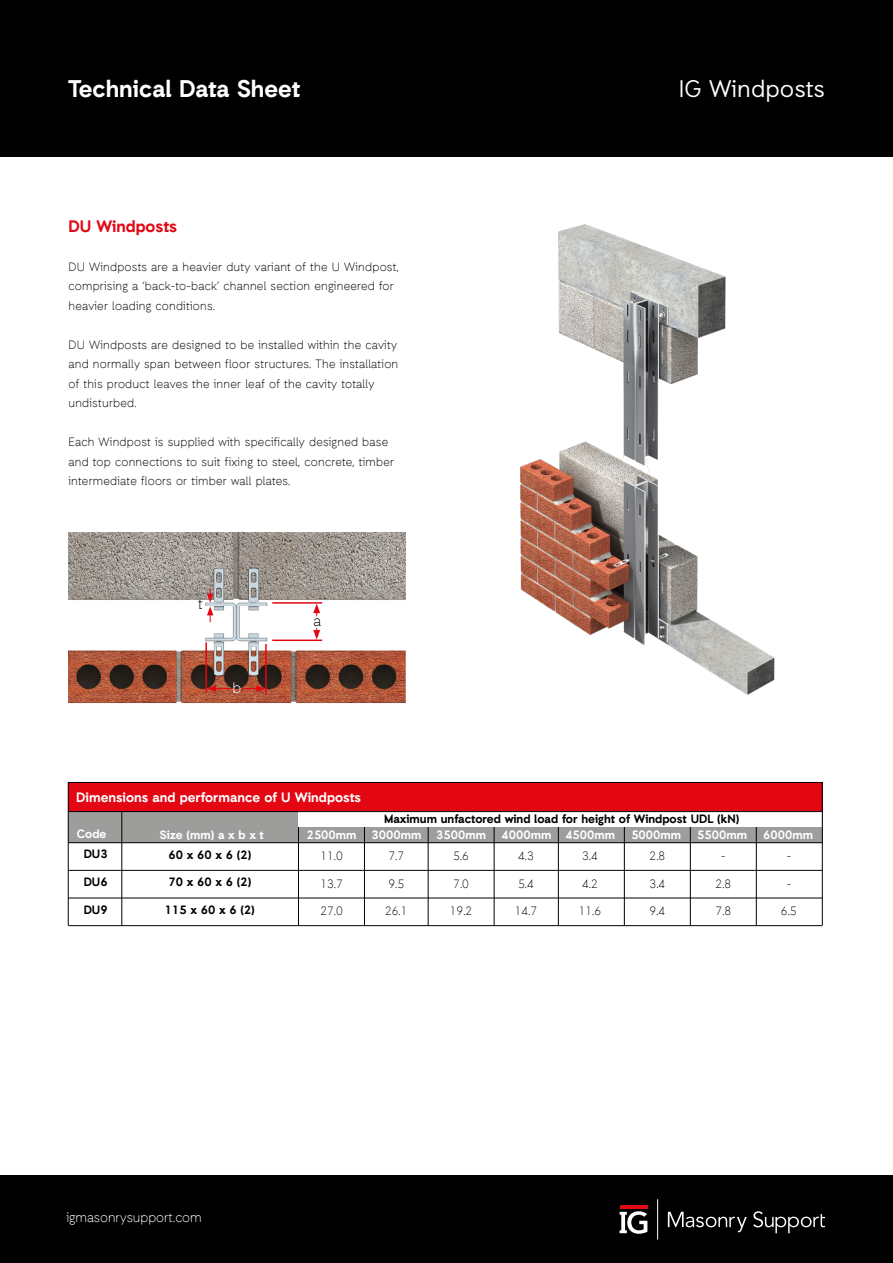
<style>
.page{position:relative;width:893px;height:1263px;background:#fff}
.page>*{position:absolute;margin:0;border:0;box-sizing:border-box;transform-origin:0 0}
.t1{font:700 24px "Auxilia";color:#fff}
.t2{font:24px "Auxilia";color:#fff}
.t3{font:700 16.5px "Auxilia";color:#e30613}
.t4{font:300 15px "Auxilia";color:#000}
.t5{font:300 15px "Auxilia";color:#fff}
.t6{font:700 13.5px "Auxilia";color:#fff}
.t7{font:300 13.5px "Auxilia";color:#fff}
.t8{font:300 12px/19.5px "Auxilia";letter-spacing:.02em;color:#000}
.t9{font:700 12px "Auxilia";color:#000}
.t10{font:700 12px "Auxilia";color:#fff}
</style>
<div class="page">
<img style="left:520px;top:224px;width:255px;height:471px">
<div style="left:0;top:0;width:893px;height:156px;background:#000"></div>
<div style="left:0;top:1176px;width:893px;height:87px;background:#000"></div>
<hr style="left:620px;top:1206px;width:27px;height:3px;background:#e30613">
<svg style="left:620px;top:1211px;width:27px;height:23px"></svg>
<hr style="left:657px;top:1199px;width:1px;height:40px;background:#fff">
<svg style="left:753px;top:1211px;width:72px;height:22px"></svg>
<svg style="left:668px;top:1212px;width:79px;height:20px"></svg>
<img style="left:68px;top:533px;width:338px;height:171px">
<hr style="left:265px;top:644px;width:2px;height:50px;background:#e30613">
<hr style="left:205px;top:642px;width:2px;height:50px;background:#e30613">
<svg style="left:242px;top:685px;width:23px;height:7px"></svg>
<svg style="left:207px;top:685px;width:25px;height:7px"></svg>
<svg style="left:207px;top:588px;width:6px;height:34px"></svg>
<hr style="left:272px;top:639px;width:50px;height:2px;background:#e30613">
<hr style="left:272px;top:602px;width:50px;height:2px;background:#e30613">
<svg style="left:313px;top:628px;width:7px;height:11px"></svg>
<svg style="left:313px;top:604px;width:7px;height:12px"></svg>
<div style="left:68px;top:811px;width:754px;height:32px;background:#9d9d9c"></div>
<div style="left:68px;top:782px;width:754px;height:29px;background:#e30613"></div>
<hr style="left:68px;top:842px;width:754px;height:1px;background:#000">
<hr style="left:68px;top:870px;width:754px;height:1px;background:#000">
<hr style="left:68px;top:898px;width:754px;height:1px;background:#000">
<hr style="left:122px;top:811px;width:1px;height:115px;background:#000">
<hr style="left:690px;top:811px;width:1px;height:115px;background:#000">
<hr style="left:756px;top:811px;width:1px;height:115px;background:#000">
<hr style="left:558px;top:811px;width:1px;height:115px;background:#000">
<hr style="left:624px;top:811px;width:1px;height:115px;background:#000">
<hr style="left:428px;top:811px;width:1px;height:115px;background:#000">
<hr style="left:494px;top:811px;width:1px;height:115px;background:#000">
<hr style="left:298px;top:811px;width:1px;height:115px;background:#000">
<hr style="left:364px;top:811px;width:1px;height:115px;background:#000">
<div style="left:299px;top:811px;width:523px;height:16px;background:#fff"></div>
<hr style="left:68px;top:811px;width:754px;height:1px;background:#000">
<div style="left:68px;top:782px;width:754px;height:144px;border:1px solid #000"></div>
<h1 class="t1" style="left:68px;top:74px;width:234px">Technical Data Sheet</h1>
<h2 class="t3" style="left:68px;top:216px;width:110px">DU Windposts</h2>
<p class="t8" style="left:68px;top:257px;width:332px">DU Windposts are a heavier duty variant of the U Windpost, comprising a ‘back-to-back’ channel section engineered for heavier loading conditions.</p>
<p class="t8" style="left:68px;top:335px;width:331px">DU Windposts are designed to be installed within the cavity and normally span between floor structures. The installation of this product leaves the inner leaf of the cavity totally undisturbed.</p>
<p class="t8" style="left:68px;top:432px;width:327px">Each Windpost is supplied with specifically designed base and top connections to suit fixing to steel, concrete, timber intermediate floors or timber wall plates.</p>
<p class="t4" style="left:198px;top:595px;width:6px">t</p>
<p class="t5" style="left:232px;top:679px;width:10px">b</p>
<p class="t4" style="left:314px;top:612px;width:9px">a</p>
<h1 class="t2" style="left:679px;top:74px;width:148px">IG Windposts</h1>
<p class="t6" style="left:76px;top:789px;width:286px">Dimensions and performance of U Windposts</p>
<p class="t10" style="left:77px;top:826px;width:31px">Code</p>
<p class="t10" style="left:160px;top:827px;width:106px">Size (mm) a x b x t</p>
<p class="t9" style="left:384px;top:812px;width:357px">Maximum unfactored wind load for height of Windpost UDL (kN)</p>
<p class="t10" style="left:307px;top:827px;width:181px">2500mm 3000mm 3500mm</p>
<p class="t10" style="left:501px;top:827px;width:115px">4000mm 4500mm</p>
<p class="t10" style="left:631px;top:827px;width:51px">5000mm</p>
<p class="t10" style="left:697px;top:827px;width:51px">5500mm</p>
<p class="t10" style="left:763px;top:827px;width:51px">6000mm</p>
<p class="t8" style="left:320px;top:846px;width:24px">11.0</p>
<p class="t8" style="left:320px;top:873px;width:24px">13.7</p>
<p class="t8" style="left:320px;top:901px;width:24px">27.0</p>
<p class="t9" style="left:84px;top:847px;width:25px">DU3</p>
<p class="t9" style="left:84px;top:874px;width:25px">DU6</p>
<p class="t9" style="left:84px;top:902px;width:25px">DU9</p>
<p class="t9" style="left:169px;top:847px;width:84px">60 x 60 x 6 (2)</p>
<p class="t9" style="left:169px;top:875px;width:84px">70 x 60 x 6 (2)</p>
<p class="t9" style="left:165px;top:902px;width:91px">115 x 60 x 6 (2)</p>
<p class="t8" style="left:518px;top:846px;width:17px">4.3</p>
<p class="t8" style="left:518px;top:873px;width:17px">5.4</p>
<p class="t8" style="left:515px;top:901px;width:24px">14.7</p>
<p class="t8" style="left:582px;top:846px;width:17px">3.4</p>
<p class="t8" style="left:582px;top:873px;width:17px">4.2</p>
<p class="t8" style="left:579px;top:901px;width:24px">11.6</p>
<p class="t8" style="left:650px;top:846px;width:17px">2.8</p>
<p class="t8" style="left:650px;top:873px;width:17px">3.4</p>
<p class="t8" style="left:650px;top:901px;width:17px">9.4</p>
<p class="t8" style="left:388px;top:846px;width:17px">7.7</p>
<p class="t8" style="left:388px;top:873px;width:17px">9.5</p>
<p class="t8" style="left:385px;top:901px;width:24px">26.1</p>
<p class="t8" style="left:453px;top:846px;width:17px">5.6</p>
<p class="t8" style="left:453px;top:873px;width:17px">7.0</p>
<p class="t8" style="left:450px;top:901px;width:24px">19.2</p>
<p class="t8" style="left:721px;top:846px;width:6px">-</p>
<p class="t8" style="left:716px;top:873px;width:17px">2.8</p>
<p class="t8" style="left:716px;top:901px;width:17px">7.8</p>
<p class="t8" style="left:787px;top:846px;width:6px">-</p>
<p class="t8" style="left:787px;top:873px;width:6px">-</p>
<p class="t8" style="left:781px;top:901px;width:17px">6.5</p>
<p class="t7" style="left:66px;top:1209px;width:137px">igmasonrysupport.com</p>
</div>
